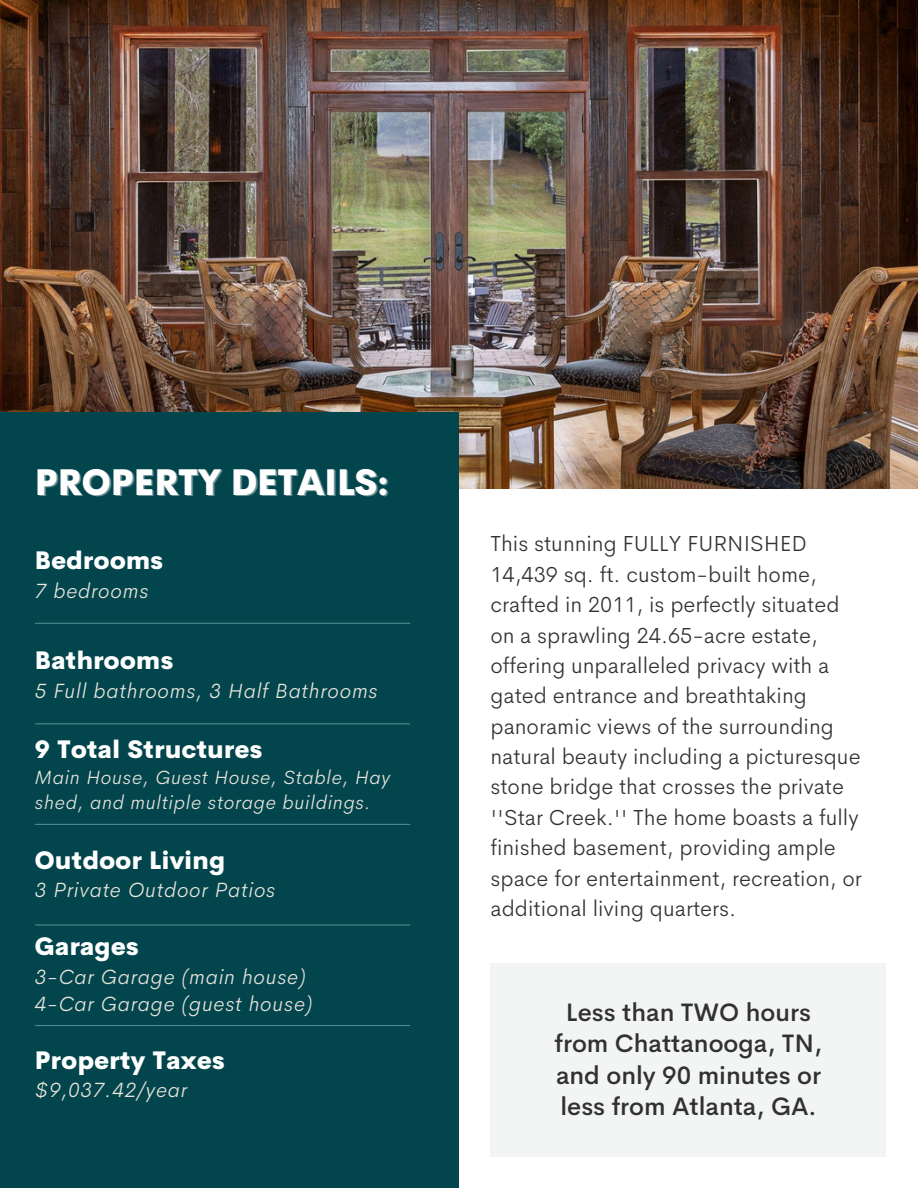
<style>
.page{position:relative;width:918px;height:1188px;background:#fff}
.page>*{position:absolute;margin:0;border:0;box-sizing:border-box;transform-origin:0 0}
.t1{font:800 35.85px "Cerebri Sans";color:#fff}
.t2{font:500 25.05px/31.5px "Cerebri Sans";color:#1b1b1b;text-align:center}
.t3{font:800 24.45px "Cerebri Sans";letter-spacing:.02em;color:#fff}
.t4{font:300 22.05px/30.3px "Cerebri Sans";color:#1b1b1b}
.t5{font:italic 300 20.85px "Cerebri Sans";letter-spacing:.04em;color:#e7e4dc}
.t6{font:italic 300 19.35px/24.8px "Cerebri Sans";letter-spacing:.04em;color:#e7e4dc}
</style>
<div class="page">
<img style="left:0;top:0;width:918px;height:488px">
<div style="left:0;top:413px;width:459px;height:775px;background:#03454c"></div>
<hr style="left:35px;top:623px;width:375px;height:1px;background:#4c8b92">
<hr style="left:35px;top:723px;width:375px;height:1px;background:#4c8b92">
<hr style="left:35px;top:824px;width:375px;height:1px;background:#4c8b92">
<hr style="left:35px;top:924px;width:375px;height:2px;background:#4c8b92">
<hr style="left:35px;top:1025px;width:375px;height:1px;background:#4c8b92">
<div style="left:490px;top:963px;width:396px;height:193px;background:#f3f5f5"></div>
<h1 class="t1" style="left:35px;top:459px;width:355px">PROPERTY DETAILS:</h1>
<h2 class="t3" style="left:35px;top:545px;width:130px">Bedrooms</h2>
<p class="t5" style="left:35px;top:577px;width:115px">7 bedrooms</p>
<h2 class="t3" style="left:35px;top:645px;width:140px">Bathrooms</h2>
<p class="t5" style="left:35px;top:677px;width:344px">5 Full bathrooms, 3 Half Bathrooms</p>
<h2 class="t3" style="left:35px;top:733px;width:229px">9 Total Structures</h2>
<p class="t6" style="left:35px;top:765px;width:357px">Main House, Guest House, Stable, Hay shed, and multiple storage buildings.</p>
<h2 class="t3" style="left:35px;top:844px;width:192px">Outdoor Living</h2>
<p class="t5" style="left:35px;top:877px;width:242px">3 Private Outdoor Patios</p>
<h2 class="t3" style="left:35px;top:931px;width:105px">Garages</h2>
<h3 class="t5" style="left:35px;top:963px;width:272px">3-Car Garage (main house)</h3>
<p class="t5" style="left:35px;top:990px;width:279px">4-Car Garage (guest house)</p>
<h2 class="t3" style="left:35px;top:1044px;width:191px">Property Taxes</h2>
<p class="t5" style="left:35px;top:1076px;width:154px">$9,037.42/year</p>
<p class="t4" style="left:490px;top:528px;width:373px">This stunning FULLY FURNISHED 14,439 sq. ft. custom-built home, crafted in 2011, is perfectly situated on a sprawling 24.65-acre estate, offering unparalleled privacy with a gated entrance and breathtaking panoramic views of the surrounding natural beauty including a picturesque stone bridge that crosses the private ''Star Creek.'' The home boasts a fully finished basement, providing ample space for entertainment, recreation, or additional living quarters.</p>
<p class="t2" style="left:555px;top:996px;width:269px">Less than TWO hours from Chattanooga, TN, and only 90 minutes or less from Atlanta, GA.</p>
</div>
